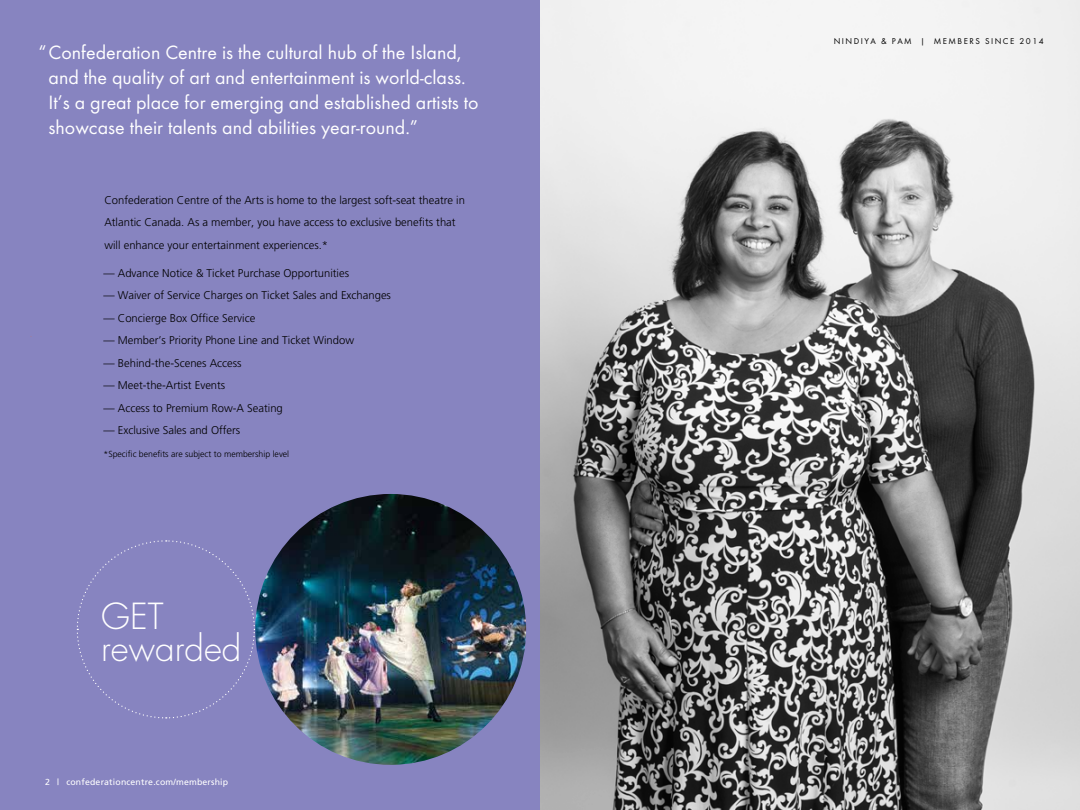
<style>
.page{position:relative;width:1080px;height:810px;background:#fff}
.page>*{position:absolute;margin:0;border:0;box-sizing:border-box;transform-origin:0 0}
.t1{font:300 35px/32.5px "Futura Std";color:#fff}
.t2{font:20px/25px "Futura T";color:#fff}
.t3{font:300 11.25px/22.5px "Frutiger";color:#000}
.t4{font:300 8.75px "Frutiger";color:#000}
.t5{font:8.75px "Frutiger";letter-spacing:.02em;color:#fff}
.t6{font:8.75px "Futura T";letter-spacing:.17em;color:#000}
</style>
<div class="page">
<img style="left:540px;top:0;width:540px;height:810px">
<div style="left:0;top:0;width:540px;height:810px;background:#8784c0"></div>
<svg style="left:76px;top:540px;width:180px;height:179px"></svg>
<img style="left:255px;top:494px;width:271px;height:271px;border-radius:135px">
<h2 class="t2" style="left:49px;top:40px;width:432px;text-indent:-10px">“Confederation Centre is the cultural hub of the Island, and the quality of art and entertainment is world-class.<br>It’s a great place for emerging and established artists to showcase their talents and abilities year-round.”</h2>
<p class="t3" style="left:104px;top:189px;width:362px">Confederation Centre of the Arts is home to the largest soft-seat theatre in<br>Atlantic Canada. As a member, you have access to exclusive benefits that will enhance your entertainment experiences.*</p>
<p class="t3" style="left:103px;top:262px;width:247px">— Advance Notice &amp; Ticket Purchase Opportunities</p>
<p class="t3" style="left:103px;top:284px;width:289px">— Waiver of Service Charges on Ticket Sales and Exchanges</p>
<p class="t3" style="left:103px;top:307px;width:153px">— Concierge Box Office Service</p>
<p class="t3" style="left:103px;top:329px;width:252px">— Member’s Priority Phone Line and Ticket Window</p>
<p class="t3" style="left:103px;top:352px;width:140px">— Behind-the-Scenes Access</p>
<p class="t3" style="left:103px;top:374px;width:123px">— Meet-the-Artist Events</p>
<p class="t3" style="left:103px;top:397px;width:181px">— Access to Premium Row-A Seating</p>
<p class="t3" style="left:103px;top:419px;width:138px">— Exclusive Sales and Offers</p>
<p class="t4" style="left:104px;top:449px;width:187px">*Specific benefits are subject to membership level</p>
<h1 class="t1" style="left:101px;top:601px;width:142px">GET rewarded</h1>
<p class="t5" style="left:45px;top:777px;width:185px">2 | confederationcentre.com/membership</p>
<p class="t6" style="left:834px;top:36px;width:212px">NINDIYA &amp; PAM | MEMBERS SINCE 2014</p>
</div>
